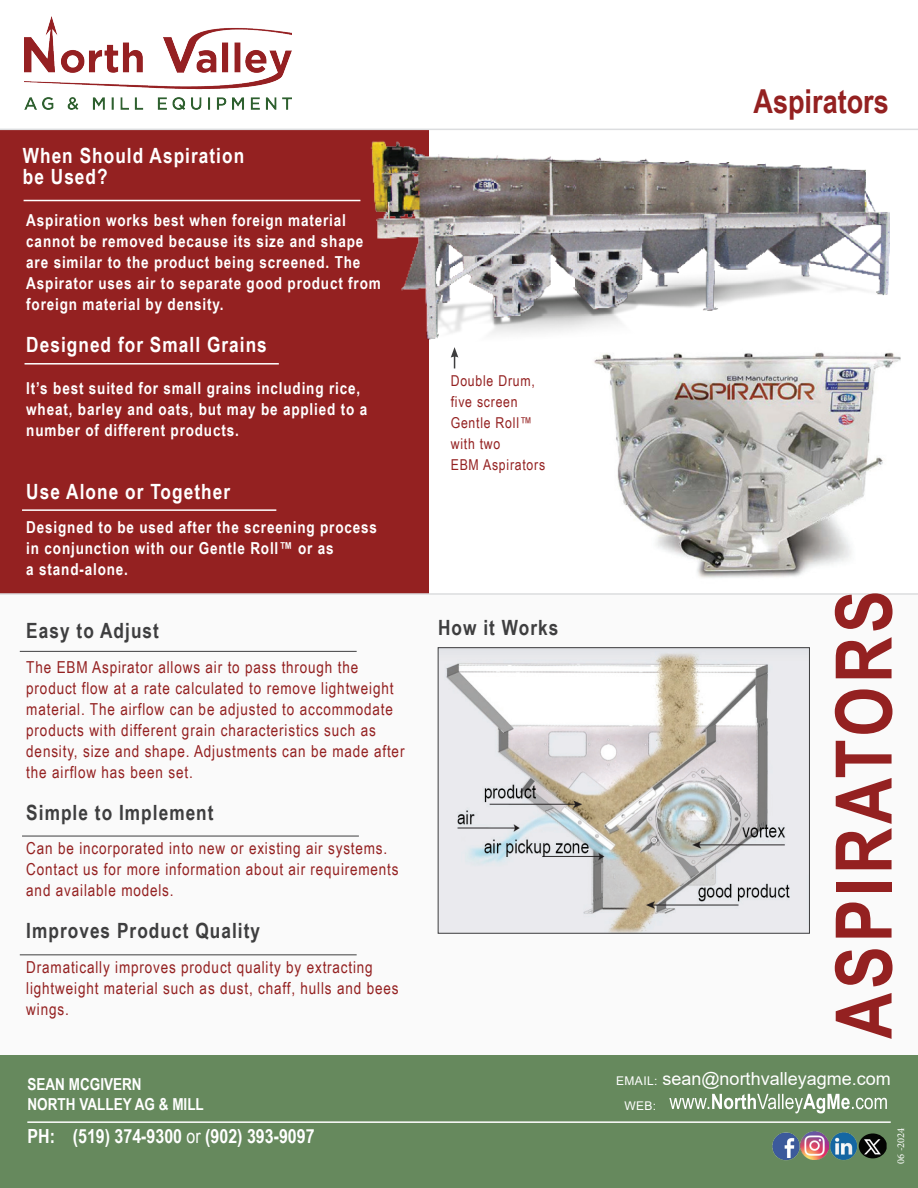
<style>
.page{position:relative;width:918px;height:1188px;background:#fff}
.page>*{position:absolute;margin:0;border:0;box-sizing:border-box;transform-origin:0 0}
.t1{font:700 78px "Arial Narrow";letter-spacing:.05em;color:#942121}
.t2{font:700 33px "Arial Narrow";color:#942121}
.t3{font:700 21px/21px "Arial Narrow";letter-spacing:.05em;color:#fff}
.t4{font:700 21px "Arial Narrow";letter-spacing:.05em;color:#3e3e3f}
.t5{font:700 19.5px "Arial Narrow";color:#fff}
.t6{font:18px "Arial";color:#fff}
.t7{font:16.5px/21px "Arial Narrow";letter-spacing:.05em;color:#942121}
.t8{font:700 16.5px/21px "Arial Narrow";letter-spacing:.05em;color:#fff}
.t9{font:700 16.5px/19.8px "Arial Narrow";color:#fff}
.t10{font:15px/21px "Arial Narrow";letter-spacing:.05em;color:#942121}
.t11{font:12px "Arial";color:#fff}
.t12{font:10.5px "Minion Pro";color:#fff}
.s1{font-weight:400}
.s2{font-size:12px}
</style>
<div class="page">
<div style="left:0;top:1055px;width:918px;height:133px;background:#66895d"></div>
<hr style="left:27px;top:1121px;width:864px;height:2px;background:#fff">
<svg style="left:669px;top:1094px;width:218px;height:19px"></svg>
<div style="left:0;top:593px;width:918px;height:462px;background:#fafafa"></div>
<img style="left:25px;top:16px;width:267px;height:93px">
<div style="left:0;top:130px;width:428px;height:464px;background:#942121"></div>
<hr style="left:0;top:593px;width:918px;height:2px;background:#dcdddf">
<hr style="left:25px;top:363px;width:254px;height:2px;background:#fff">
<hr style="left:24px;top:200px;width:336px;height:1px;background:#fff">
<img style="left:364px;top:128px;width:526px;height:249px">
<hr style="left:0;top:129px;width:918px;height:1px;background:#dcdddf">
<hr style="left:20px;top:651px;width:337px;height:1px;background:#3e3e3f">
<hr style="left:22px;top:836px;width:337px;height:1px;background:#3e3e3f">
<hr style="left:20px;top:955px;width:337px;height:1px;background:#3e3e3f">
<img style="left:591px;top:339px;width:309px;height:239px">
<img style="left:440px;top:649px;width:368px;height:282px">
<div style="left:438px;top:647px;width:372px;height:286px;border:1px solid #3e3e3f"></div>
<svg style="left:451px;top:347px;width:7px;height:21px"></svg>
<hr style="left:22px;top:509px;width:254px;height:2px;background:#fff">
<img style="left:772px;top:1132px;width:56px;height:28px">
<img style="left:830px;top:1132px;width:28px;height:28px">
<img style="left:859px;top:1133px;width:28px;height:25px">
<p class="t3" style="left:23px;top:144px;width:223px">When Should Aspiration be Used?</p>
<p class="t8" style="left:26px;top:209px;width:356px">Aspiration works best when foreign material cannot be removed because its size and shape are similar to the product being screened. The Aspirator uses air to separate good product from foreign material by density.</p>
<p class="t3" style="left:26px;top:333px;width:242px">Designed for Small Grains</p>
<p class="t8" style="left:26px;top:377px;width:342px">It’s best suited for small grains including rice, wheat, barley and oats, but may be applied to a number of different products.</p>
<p class="t3" style="left:26px;top:480px;width:205px">Use Alone or Together</p>
<p class="t8" style="left:26px;top:516px;width:352px">Designed to be used after the screening process in conjunction with our Gentle Roll™ or as<br>a stand-alone.</p>
<p class="t4" style="left:26px;top:615px;width:134px">Easy to Adjust</p>
<p class="t7" style="left:26px;top:656px;width:380px">The EBM Aspirator allows air to pass through the product flow at a rate calculated to remove lightweight material. The airflow can be adjusted to accommodate products with different grain characteristics such as density, size and shape. Adjustments can be made after the airflow has been set.</p>
<p class="t4" style="left:26px;top:797px;width:189px">Simple to Implement</p>
<p class="t7" style="left:26px;top:838px;width:374px">Can be incorporated into new or existing air systems.<br>Contact us for more information about air requirements and available models.</p>
<p class="t4" style="left:26px;top:915px;width:235px">Improves Product Quality</p>
<p class="t7" style="left:26px;top:956px;width:374px">Dramatically improves product quality by extracting lightweight material such as dust, chaff, hulls and bees wings.</p>
<p class="t9" style="left:28px;top:1073px;width:178px">SEAN MCGIVERN<br>NORTH VALLEY AG &amp; MILL</p>
<p class="t5" style="left:28px;top:1121px;width:289px">PH: (519) 374-9300 <span class="s1">or</span> (902) 393-9097</p>
<p class="t10" style="left:451px;top:369px;width:96px">Double Drum, five screen<br>Gentle Roll™ with two<br>EBM Aspirators</p>
<p class="t4" style="left:438px;top:612px;width:122px">How it Works</p>
<h2 class="t2" style="left:754px;top:77px;width:137px">Aspirators</h2>
<h1 class="t1" style="left:805px;top:1039px;width:450px;rotate:-90deg">ASPIRATORS</h1>
<p class="t6" style="left:616px;top:1067px;width:276px"><span class="s2">EMAIL:</span> sean@northvalleyagme.com</p>
<p class="t11" style="left:624px;top:1097px;width:33px">WEB:</p>
<p class="t12" style="left:894px;top:1164px;width:38px;rotate:-90deg">06 -2024</p>
</div>
